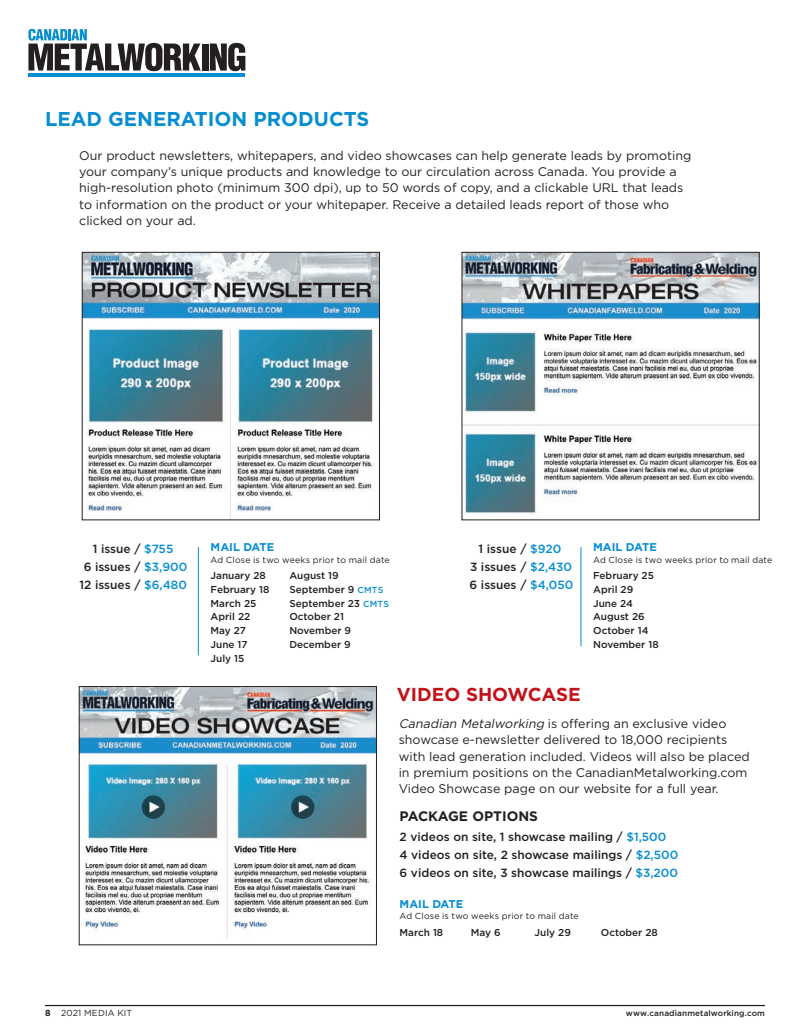
<style>
.page{position:relative;width:810px;height:1035px;background:#fff}
.page>*{position:absolute;margin:0;border:0;box-sizing:border-box;transform-origin:0 0}
.t1{font:700 20px "Gotham";color:#068ed0}
.t2{font:700 18.75px "Gotham";color:#c4121a}
.t3{font:700 13.75px "Gotham";color:#231f20}
.t4{font:12.5px/16.2px "Gotham";color:#231f20}
.t5{font:500 11.88px/18px "Gotham";color:#231f20;text-align:center}
.t6{font:700 11.25px "Gotham";color:#068ed0}
.t7{font:500 10px/13.8px "Gotham";color:#231f20}
.t8{font:8.75px "Gotham";letter-spacing:.02em;color:#231f20}
.t9{font:500 8.12px "Gotham";letter-spacing:.015em;color:#231f20}
.s1{color:#068ed0}
.s2{font-size:8.75px;color:#068ed0}
.s3{font-style:italic}
.s4{font-weight:700}
</style>
<div class="page">
<hr style="left:45px;top:1005px;width:720px;height:1px;background:#231f20">
<div style="left:202px;top:44px;width:6px;height:27px;background:#231f20"></div>
<svg style="left:210px;top:43px;width:35px;height:28px"></svg>
<svg style="left:28px;top:29px;width:173px;height:42px"></svg>
<hr style="left:28px;top:74px;width:217px;height:3px;background:#068ed0">
<img style="left:84px;top:254px;width:294px;height:264px">
<div style="left:82px;top:252px;width:298px;height:268px;border:1px solid #231f20"></div>
<img style="left:464px;top:254px;width:294px;height:260px">
<div style="left:462px;top:252px;width:298px;height:268px;border:1px solid #231f20"></div>
<img style="left:81px;top:688px;width:294px;height:251px">
<div style="left:79px;top:686px;width:298px;height:259px;border:1px solid #231f20"></div>
<hr style="left:198px;top:547px;width:1px;height:108px;background:#068ed0">
<hr style="left:581px;top:547px;width:1px;height:99px;background:#068ed0">
<h1 class="t1" style="left:45px;top:108px;width:326px">LEAD GENERATION PRODUCTS</h1>
<p class="t4" style="left:79px;top:147px;width:614px">Our product newsletters, whitepapers, and video showcases can help generate leads by promoting your company’s unique products and knowledge to our circulation across Canada. You provide a high-resolution photo (minimum 300 dpi), up to 50 words of copy, and a clickable URL that leads to information on the product or your whitepaper. Receive a detailed leads report of those who clicked on your ad.</p>
<p class="t5" style="left:80px;top:539px;width:109px">1 issue / <span class="s1">$755<br></span>6 issues / <span class="s1">$3,900<br></span>12 issues / <span class="s1">$6,480</span></p>
<p class="t5" style="left:470px;top:539px;width:105px">1 issue / <span class="s1">$920<br></span>3 issues / <span class="s1">$2,430<br></span>6 issues / <span class="s1">$4,050</span></p>
<p class="t6" style="left:211px;top:541px;width:65px">MAIL DATE</p>
<p class="t8" style="left:211px;top:555px;width:181px">Ad Close is two weeks prior to mail date</p>
<p class="t7" style="left:211px;top:568px;width:57px">January 28</p>
<p class="t7" style="left:289px;top:568px;width:51px">August 19</p>
<p class="t7" style="left:211px;top:582px;width:60px">February 18</p>
<p class="t7" style="left:289px;top:582px;width:95px">September 9 <span class="s2">CMTS</span></p>
<p class="t7" style="left:211px;top:596px;width:47px">March 25</p>
<p class="t7" style="left:289px;top:596px;width:101px">September 23 <span class="s2">CMTS</span></p>
<p class="t7" style="left:211px;top:610px;width:41px">April 22</p>
<p class="t7" style="left:289px;top:610px;width:56px">October 21</p>
<p class="t7" style="left:211px;top:623px;width:37px">May 27</p>
<p class="t7" style="left:289px;top:623px;width:63px">November 9</p>
<p class="t7" style="left:211px;top:637px;width:39px">June 17</p>
<p class="t7" style="left:289px;top:637px;width:63px">December 9</p>
<p class="t7" style="left:211px;top:651px;width:35px">July 15</p>
<p class="t6" style="left:593px;top:541px;width:65px">MAIL DATE</p>
<p class="t8" style="left:593px;top:555px;width:181px">Ad Close is two weeks prior to mail date</p>
<p class="t7" style="left:593px;top:568px;width:67px">February 25<br>April 29<br>June 24<br>August 26<br>October 14<br>November 18</p>
<h2 class="t2" style="left:397px;top:683px;width:185px">VIDEO SHOWCASE</h2>
<p class="t4" style="left:399px;top:715px;width:353px"><span class="s3">Canadian Metalworking</span> is offering an exclusive video showcase e-newsletter delivered to 18,000 recipients with lead generation included. Videos will also be placed in premium positions on the CanadianMetalworking.com Video Showcase page on our website for a full year.</p>
<p class="t3" style="left:400px;top:808px;width:140px">PACKAGE OPTIONS</p>
<p class="t5" style="left:400px;top:828px;width:280px;text-align:left">2 videos on site, 1 showcase mailing / <span class="s1">$1,500<br></span>4 videos on site, 2 showcase mailings / <span class="s1">$2,500<br></span>6 videos on site, 3 showcase mailings / <span class="s1">$3,200</span></p>
<p class="t6" style="left:400px;top:897px;width:65px">MAIL DATE</p>
<p class="t8" style="left:400px;top:911px;width:181px">Ad Close is two weeks prior to mail date</p>
<p class="t7" style="left:400px;top:925px;width:45px">March 18</p>
<p class="t7" style="left:471px;top:925px;width:31px">May 6</p>
<p class="t7" style="left:535px;top:925px;width:38px">July 29</p>
<p class="t7" style="left:601px;top:925px;width:59px">October 28</p>
<p class="t8" style="left:45px;top:1008px;width:89px"><span class="s4">8</span> 2021 MEDIA KIT</p>
<p class="t9" style="left:626px;top:1009px;width:141px">www.canadianmetalworking.com</p>
</div>
